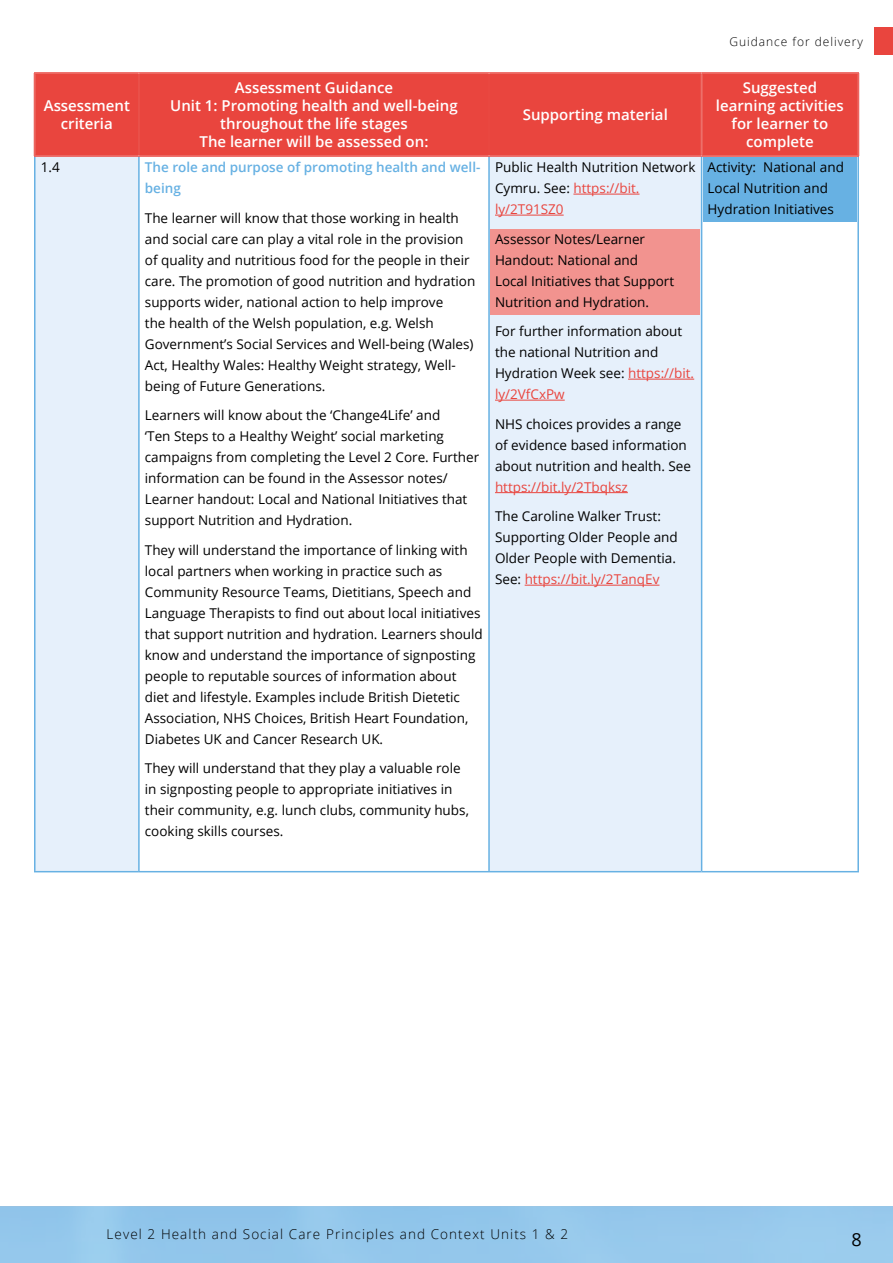
<style>
.page{position:relative;width:893px;height:1263px;background:#fff}
.page>*{position:absolute;margin:0;border:0;box-sizing:border-box;transform-origin:0 0}
.t1{font:18px "Open Sans";color:#000}
.t2{font:600 15px/18px "Open Sans";color:#fff;text-align:center}
.t3{font:13.5px/21px "Open Sans";color:#000}
.t4{font:300 13.5px "Open Sans";letter-spacing:.08em;color:#000}
.t5{font:600 13.5px/21px "Open Sans";color:#67b1e3}
.t6{font:13.5px "Open Sans";color:#e9453e}
.t7{font:300 12px "Open Sans";letter-spacing:.08em;color:#000}
.s1{color:#e9453e}
</style>
<div class="page">
<div style="left:874px;top:28px;width:19px;height:27px;background:#e9453e"></div>
<div style="left:36px;top:74px;width:821px;height:81px;background:#e9453e"></div>
<svg style="left:36px;top:157px;width:665px;height:714px"></svg>
<hr style="left:34px;top:156px;width:2px;height:715px;background:#67b1e3">
<hr style="left:138px;top:156px;width:2px;height:715px;background:#67b1e3">
<hr style="left:488px;top:156px;width:2px;height:715px;background:#67b1e3">
<hr style="left:701px;top:156px;width:1px;height:715px;background:#67b1e3">
<hr style="left:857px;top:156px;width:2px;height:715px;background:#67b1e3">
<hr style="left:34px;top:871px;width:105px;height:1px;background:#67b1e3">
<hr style="left:139px;top:871px;width:350px;height:1px;background:#67b1e3">
<hr style="left:489px;top:871px;width:213px;height:1px;background:#67b1e3">
<hr style="left:702px;top:871px;width:157px;height:1px;background:#67b1e3">
<hr style="left:138px;top:74px;width:1px;height:81px;background:#e9453e">
<hr style="left:139px;top:74px;width:1px;height:81px;background:#e9453e">
<hr style="left:34px;top:72px;width:105px;height:1px;background:#e9453e">
<hr style="left:35px;top:73px;width:104px;height:1px;background:#e9453e">
<hr style="left:34px;top:73px;width:1px;height:83px;background:#e9453e">
<hr style="left:35px;top:74px;width:1px;height:81px;background:#e9453e">
<hr style="left:139px;top:72px;width:350px;height:1px;background:#e9453e">
<hr style="left:139px;top:73px;width:350px;height:1px;background:#e9453e">
<hr style="left:489px;top:72px;width:213px;height:1px;background:#e9453e">
<hr style="left:489px;top:73px;width:212px;height:1px;background:#e9453e">
<hr style="left:488px;top:74px;width:1px;height:81px;background:#e9453e">
<hr style="left:489px;top:74px;width:1px;height:81px;background:#e9453e">
<hr style="left:702px;top:72px;width:157px;height:1px;background:#e9453e">
<hr style="left:702px;top:73px;width:156px;height:1px;background:#e9453e">
<hr style="left:857px;top:74px;width:1px;height:81px;background:#e9453e">
<hr style="left:858px;top:73px;width:1px;height:83px;background:#e9453e">
<hr style="left:35px;top:155px;width:104px;height:1px;background:#e9453e">
<hr style="left:34px;top:156px;width:105px;height:1px;background:#e9453e">
<hr style="left:139px;top:155px;width:350px;height:1px;background:#e9453e">
<hr style="left:139px;top:156px;width:350px;height:1px;background:#e9453e">
<hr style="left:489px;top:155px;width:212px;height:1px;background:#e9453e">
<hr style="left:489px;top:156px;width:213px;height:1px;background:#e9453e">
<hr style="left:702px;top:155px;width:156px;height:1px;background:#e9453e">
<hr style="left:702px;top:156px;width:157px;height:1px;background:#e9453e">
<hr style="left:701px;top:74px;width:1px;height:81px;background:#e9453e">
<hr style="left:702px;top:74px;width:1px;height:81px;background:#e9453e">
<hr style="left:573px;top:194px;width:66px;height:1px;background:#e9453e">
<hr style="left:495px;top:215px;width:69px;height:1px;background:#e9453e">
<div style="left:491px;top:229px;width:209px;height:85px;background:#f2938f"></div>
<hr style="left:628px;top:379px;width:66px;height:1px;background:#e9453e">
<hr style="left:495px;top:400px;width:70px;height:1px;background:#e9453e">
<hr style="left:495px;top:492px;width:133px;height:1px;background:#e9453e">
<hr style="left:525px;top:585px;width:134px;height:1px;background:#e9453e">
<div style="left:703px;top:157px;width:153px;height:65px;background:#67b1e3"></div>
<p class="t2" style="left:44px;top:96px;width:88px">Assessment criteria</p>
<p class="t2" style="left:170px;top:78px;width:289px">Assessment Guidance<br>Unit 1: Promoting health and well-being throughout the life stages<br>The learner will be assessed on:</p>
<p class="t3" style="left:41px;top:156px;width:21px">1.4</p>
<p class="t5" style="left:145px;top:156px;width:337px">The role and purpose of promoting health and well&shy;being</p>
<p class="t3" style="left:145px;top:207px;width:332px">The learner will know that those working in health and social care can play a vital role in the provision of quality and nutritious food for the people in their care. The promotion of good nutrition and hydration supports wider, national action to help improve<br>the health of the Welsh population, e.g. Welsh Government’s Social Services and Well-being (Wales)<br>Act, Healthy Wales: Healthy Weight strategy, Well&shy;being of Future Generations.</p>
<p class="t3" style="left:145px;top:404px;width:336px">Learners will know about the ‘Change4Life’ and<br>‘Ten Steps to a Healthy Weight’ social marketing campaigns from completing the Level 2 Core. Further information can be found in the Assessor notes/ Learner handout: Local and National Initiatives that support Nutrition and Hydration.</p>
<p class="t3" style="left:145px;top:539px;width:339px">They will understand the importance of linking with local partners when working in practice such as Community Resource Teams, Dietitians, Speech and Language Therapists to find out about local initiatives that support nutrition and hydration. Learners should know and understand the importance of signposting people to reputable sources of information about diet and lifestyle. Examples include British Dietetic Association, NHS Choices, British Heart Foundation, Diabetes UK and Cancer Research UK.</p>
<p class="t3" style="left:145px;top:757px;width:326px">They will understand that they play a valuable role in signposting people to appropriate initiatives in their community, e.g. lunch clubs, community hubs, cooking skills courses.</p>
<p class="t7" style="left:729px;top:33px;width:135px">Guidance for delivery</p>
<p class="t2" style="left:523px;top:105px;width:147px">Supporting material</p>
<p class="t3" style="left:495px;top:156px;width:202px">Public Health Nutrition Network<br>Cymru. See: <span class="s1">https://bit. ly/2T91SZ0</span></p>
<p class="t3" style="left:495px;top:228px;width:181px">Assessor Notes/Learner<br>Handout: National and<br>Local Initiatives that Support<br>Nutrition and Hydration.</p>
<p class="t3" style="left:495px;top:320px;width:201px">For further information about the national Nutrition and<br>Hydration Week see: <span class="s1">https://bit. ly/2VfCxPw</span></p>
<p class="t3" style="left:495px;top:413px;width:197px">NHS choices provides a range of evidence based information about nutrition and health. See</p>
<p class="t6" style="left:495px;top:477px;width:134px">https://bit.ly/2Tbqksz</p>
<p class="t3" style="left:495px;top:505px;width:184px">The Caroline Walker Trust:<br>Supporting Older People and<br>Older People with Dementia.<br>See: <span class="s1">https://bit.ly/2TanqEv</span></p>
<p class="t2" style="left:716px;top:78px;width:129px">Suggested learning activities for learner to complete</p>
<p class="t3" style="left:708px;top:156px;width:138px">Activity: National and<br>Local Nutrition and<br>Hydration Initiatives</p>
<p class="t4" style="left:107px;top:1225px;width:463px">Level 2 Health and Social Care Principles and Context Units 1 &amp; 2</p>
<h1 class="t1" style="left:851px;top:1227px;width:12px">8</h1>
</div>
